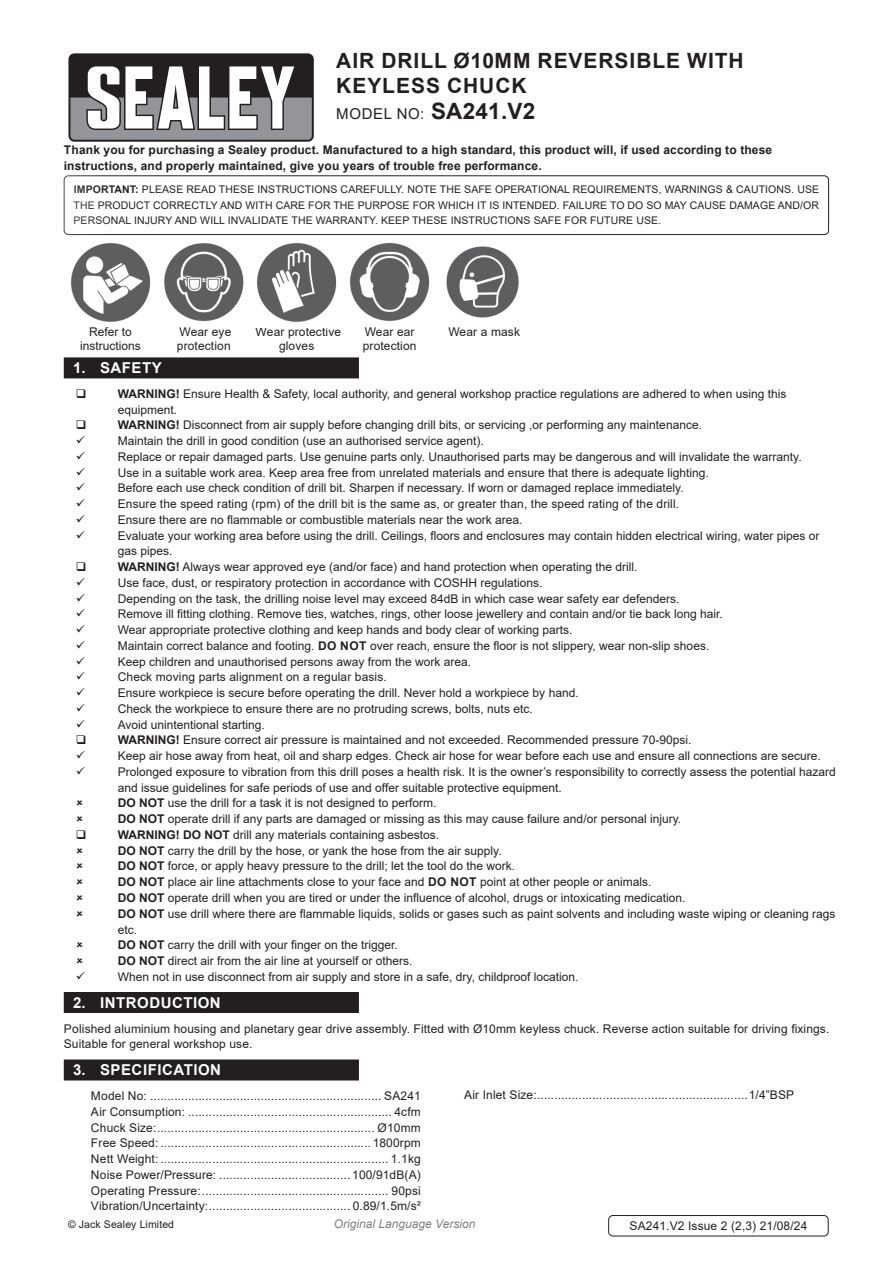
<style>
.page{position:relative;width:893px;height:1263px;background:#fff}
.page>*{position:absolute;margin:0;border:0;box-sizing:border-box;transform-origin:0 0}
.Product_Description{font:700 21px/25.2px "Arial";letter-spacing:.045em;color:#231f20}
.t1{font:700 15px "Arial";letter-spacing:.035em;color:#fff}
.Instructions_Model_No{font:15px "Arial";letter-spacing:.045em;color:#231f20}
.Body{font:12px/15.8px "Arial";color:#231f20}
.Specifications__Tabbed{font:12px "Arial";letter-spacing:.01em;color:#231f20}
.Body-2{font:700 12px/15.8px "Arial";letter-spacing:.01em;color:#231f20}
.Body__Footer{font:12px "Arial";letter-spacing:.01em;color:#231f20}
.t2{font:italic 12px "Arial";color:#808285}
.Body__Justified__7pt{font:10.5px/15.8px "Arial";letter-spacing:.01em;color:#231f20;text-align:justify}
.s1{font-weight:700;font-size:22.5px}
.s2{font-weight:700}
</style>
<div class="page">
<div style="left:68px;top:53px;width:246px;height:89px;background:#231f20;border-radius:6px"></div>
<svg style="left:70px;top:66px;width:242px;height:74px"></svg>
<div style="left:64px;top:175px;width:765px;height:60px;border:1px solid #231f20;border-radius:4px"></div>
<div style="left:64px;top:357px;width:295px;height:21px;background:#231f20"></div>
<div style="left:64px;top:992px;width:295px;height:21px;background:#231f20"></div>
<div style="left:64px;top:1059px;width:295px;height:21px;background:#231f20"></div>
<div style="left:608px;top:1215px;width:220px;height:21px;border:1px solid #231f20;border-radius:4px"></div>
<img style="left:71px;top:243px;width:80px;height:79px">
<img style="left:164px;top:243px;width:80px;height:79px">
<img style="left:257px;top:243px;width:80px;height:79px">
<img style="left:446px;top:246px;width:73px;height:72px">
<img style="left:350px;top:242px;width:80px;height:79px">
<p class="Product_Description" style="left:336px;top:48px;width:409px">AIR DRILL Ø10MM REVERSIBLE WITH<br>KEYLESS CHUCK</p>
<p class="Instructions_Model_No" style="left:336px;top:103px;width:201px">MODEL NO: <span class="s1">SA241.V2</span></p>
<p class="Body-2" style="left:64px;top:142px;width:710px">Thank you for purchasing a Sealey product. Manufactured to a high standard, this product will, if used according to these instructions, and properly maintained, give you years of trouble free performance.</p>
<p class="Body__Justified__7pt" style="left:74px;top:181px;width:747px"><span class="s2">IMPORTANT:</span> PLEASE READ THESE INSTRUCTIONS CAREFULLY. NOTE THE SAFE OPERATIONAL REQUIREMENTS, WARNINGS &amp; CAUTIONS. USE THE PRODUCT CORRECTLY AND WITH CARE FOR THE PURPOSE FOR WHICH IT IS INTENDED. FAILURE TO DO SO MAY CAUSE DAMAGE AND/OR PERSONAL INJURY AND WILL INVALIDATE THE WARRANTY. KEEP THESE INSTRUCTIONS SAFE FOR FUTURE USE.</p>
<p class="Body" style="left:80px;top:324px;width:62px;line-height:14.4px;text-align:center">Refer to instructions</p>
<p class="Body" style="left:177px;top:324px;width:56px;line-height:14.4px">Wear eye protection</p>
<p class="Body" style="left:256px;top:324px;width:87px;line-height:14.4px;text-align:center">Wear protective gloves</p>
<p class="Body" style="left:363px;top:324px;width:55px;line-height:14.4px">Wear ear protection</p>
<p class="Body" style="left:448px;top:324px;width:73px">Wear a mask</p>
<p class="t1" style="left:73px;top:357px;width:90px">1. SAFETY</p>
<p class="Body" style="left:118px;top:386px;width:670px"><span class="s2">WARNING!</span> Ensure Health &amp; Safety, local authority, and general workshop practice regulations are adhered to when using this equipment.</p>
<p class="Body" style="left:118px;top:417px;width:586px"><span class="s2">WARNING!</span> Disconnect from air supply before changing drill bits, or servicing ,or performing any maintenance.</p>
<p class="Body" style="left:118px;top:433px;width:368px">Maintain the drill in good condition (use an authorised service agent).</p>
<p class="Body" style="left:118px;top:449px;width:685px">Replace or repair damaged parts. Use genuine parts only. Unauthorised parts may be dangerous and will invalidate the warranty.</p>
<p class="Body" style="left:118px;top:464px;width:592px">Use in a suitable work area. Keep area free from unrelated materials and ensure that there is adequate lighting.</p>
<p class="Body" style="left:118px;top:480px;width:567px">Before each use check condition of drill bit. Sharpen if necessary. If worn or damaged replace immediately.</p>
<p class="Body" style="left:118px;top:496px;width:563px">Ensure the speed rating (rpm) of the drill bit is the same as, or greater than, the speed rating of the drill.</p>
<p class="Body" style="left:118px;top:512px;width:406px">Ensure there are no flammable or combustible materials near the work area.</p>
<p class="Body" style="left:118px;top:527px;width:703px">Evaluate your working area before using the drill. Ceilings, floors and enclosures may contain hidden electrical wiring, water pipes or gas pipes.</p>
<p class="Body" style="left:118px;top:559px;width:521px"><span class="s2">WARNING!</span> Always wear approved eye (and/or face) and hand protection when operating the drill.</p>
<p class="Body" style="left:118px;top:575px;width:426px">Use face, dust, or respiratory protection in accordance with COSHH regulations.</p>
<p class="Body" style="left:118px;top:590px;width:563px">Depending on the task, the drilling noise level may exceed 84dB in which case wear safety ear defenders.</p>
<p class="Body" style="left:118px;top:606px;width:606px">Remove ill fitting clothing. Remove ties, watches, rings, other loose jewellery and contain and/or tie back long hair.</p>
<p class="Body" style="left:118px;top:622px;width:456px">Wear appropriate protective clothing and keep hands and body clear of working parts.</p>
<p class="Body" style="left:118px;top:638px;width:593px">Maintain correct balance and footing. <span class="s2">DO NOT</span> over reach, ensure the floor is not slippery, wear non-slip shoes.</p>
<p class="Body" style="left:118px;top:653px;width:355px">Keep children and unauthorised persons away from the work area.</p>
<p class="Body" style="left:118px;top:669px;width:271px">Check moving parts alignment on a regular basis.</p>
<p class="Body" style="left:118px;top:685px;width:462px">Ensure workpiece is secure before operating the drill. Never hold a workpiece by hand.</p>
<p class="Body" style="left:118px;top:701px;width:416px">Check the workpiece to ensure there are no protruding screws, bolts, nuts etc.</p>
<p class="Body" style="left:118px;top:716px;width:149px">Avoid unintentional starting.</p>
<p class="Body" style="left:118px;top:732px;width:575px"><span class="s2">WARNING!</span> Ensure correct air pressure is maintained and not exceeded. Recommended pressure 70-90psi.</p>
<p class="Body" style="left:118px;top:748px;width:705px">Keep air hose away from heat, oil and sharp edges. Check air hose for wear before each use and ensure all connections are secure.</p>
<p class="Body" style="left:118px;top:764px;width:720px">Prolonged exposure to vibration from this drill poses a health risk. It is the owner’s responsibility to correctly assess the potential hazard and issue guidelines for safe periods of use and offer suitable protective equipment.</p>
<p class="Body" style="left:118px;top:795px;width:320px"><span class="s2">DO NOT</span> use the drill for a task it is not designed to perform.</p>
<p class="Body" style="left:118px;top:811px;width:565px"><span class="s2">DO NOT</span> operate drill if any parts are damaged or missing as this may cause failure and/or personal injury.</p>
<p class="Body" style="left:118px;top:827px;width:323px"><span class="s2">WARNING! DO NOT</span> drill any materials containing asbestos.</p>
<p class="Body" style="left:118px;top:842px;width:385px"><span class="s2">DO NOT</span> carry the drill by the hose, or yank the hose from the air supply.</p>
<p class="Body" style="left:118px;top:858px;width:399px"><span class="s2">DO NOT</span> force, or apply heavy pressure to the drill; let the tool do the work.</p>
<p class="Body" style="left:118px;top:874px;width:535px"><span class="s2">DO NOT</span> place air line attachments close to your face and <span class="s2">DO NOT</span> point at other people or animals.</p>
<p class="Body" style="left:118px;top:890px;width:569px"><span class="s2">DO NOT</span> operate drill when you are tired or under the influence of alcohol, drugs or intoxicating medication.</p>
<p class="Body" style="left:118px;top:905px;width:719px"><span class="s2">DO NOT</span> use drill where there are flammable liquids, solids or gases such as paint solvents and including waste wiping or cleaning rags etc.</p>
<p class="Body" style="left:118px;top:937px;width:282px"><span class="s2">DO NOT</span> carry the drill with your finger on the trigger.</p>
<p class="Body" style="left:118px;top:953px;width:296px"><span class="s2">DO NOT</span> direct air from the air line at yourself or others.</p>
<p class="Body" style="left:118px;top:968px;width:462px">When not in use disconnect from air supply and store in a safe, dry, childproof location.</p>
<p class="t1" style="left:73px;top:992px;width:149px">2. INTRODUCTION</p>
<p class="Body" style="left:64px;top:1020px;width:767px">Polished aluminium housing and planetary gear drive assembly. Fitted with Ø10mm keyless chuck. Reverse action suitable for driving fixings.<br>Suitable for general workshop use.</p>
<p class="t1" style="left:73px;top:1059px;width:150px">3. SPECIFICATION</p>
<p class="Specifications__Tabbed" style="left:91px;top:1087px;width:331px">Model No: ................................................................... SA241</p>
<p class="Specifications__Tabbed" style="left:91px;top:1103px;width:331px">Air Consumption: ........................................................... 4cfm</p>
<p class="Specifications__Tabbed" style="left:91px;top:1119px;width:331px">Chuck Size:............................................................... Ø10mm</p>
<p class="Specifications__Tabbed" style="left:91px;top:1135px;width:331px">Free Speed: .............................................................1800rpm</p>
<p class="Specifications__Tabbed" style="left:91px;top:1150px;width:331px">Nett Weight: .................................................................. 1.1kg</p>
<p class="Specifications__Tabbed" style="left:91px;top:1166px;width:331px">Noise Power/Pressure: ...................................... 100/91dB(A)</p>
<p class="Specifications__Tabbed" style="left:91px;top:1182px;width:331px">Operating Pressure:...................................................... 90psi</p>
<p class="Specifications__Tabbed" style="left:91px;top:1198px;width:331px">Vibration/Uncertainty:......................................... 0.89/1.5m/s²</p>
<p class="Body__Justified__7pt" style="left:68px;top:1216px;width:108px">© Jack Sealey Limited</p>
<p class="t2" style="left:334px;top:1216px;width:143px">Original Language Version</p>
<p class="Body__Footer" style="left:629px;top:1218px;width:179px">SA241.V2 Issue 2 (2,3) 21/08/24</p>
<p class="Specifications__Tabbed" style="left:464px;top:1086px;width:332px">Air Inlet Size:.............................................................1/4”BSP</p>
</div>
